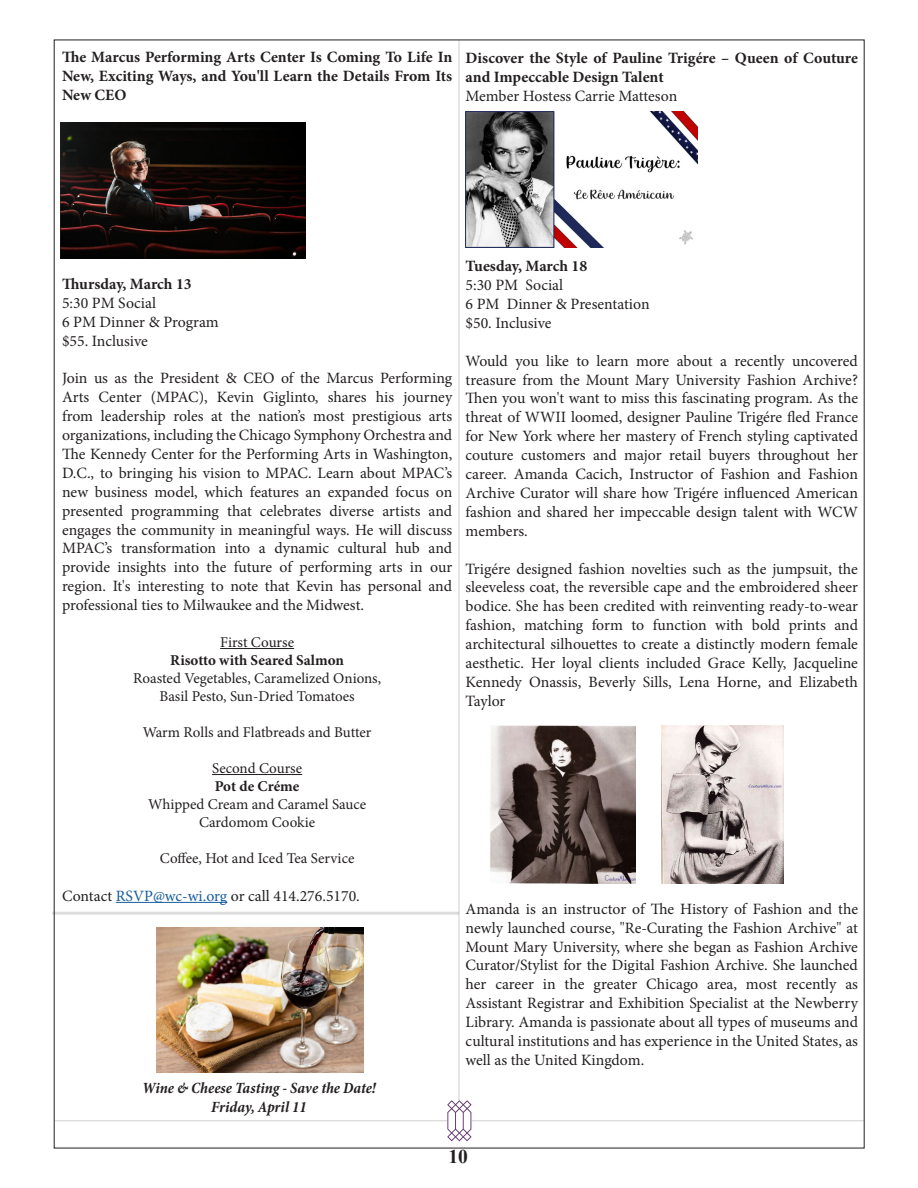
<style>
.page{position:relative;width:918px;height:1188px;background:#fff}
.page>*{position:absolute;margin:0;border:0;box-sizing:border-box;transform-origin:0 0}
.t1{font:700 19.5px "Times New Roman";color:#231f20}
.body_typeface{font:15.75px/18.9px "Minion Pro";color:#231f20;text-align:justify}
.body_typeface-2{font:700 15.75px/18.9px "Minion Pro";color:#231f20;text-align:justify}
.body_typeface-3{font:italic 700 condensed 15.75px "Minion Pro";letter-spacing:-.005em;color:#231f20}
.body_typeface-4{font:15px "Minion Pro";color:#231f20}
.body_typeface-5{font:700 15px "Minion Pro";color:#231f20}
.s1{color:#175d9e}
</style>
<div class="page">
<hr style="left:54px;top:1120px;width:810px;height:1px;background:#cfd2d0">
<svg style="left:447px;top:1100px;width:25px;height:41px"></svg>
<hr style="left:458px;top:40px;width:2px;height:1060px;background:#231f20">
<hr style="left:52px;top:912px;width:407px;height:3px;background:#231f20">
<img style="left:61px;top:123px;width:245px;height:136px">
<hr style="left:220px;top:648px;width:74px;height:1px;background:#231f20">
<hr style="left:212px;top:774px;width:90px;height:1px;background:#231f20">
<hr style="left:116px;top:902px;width:111px;height:1px;background:#175d9e">
<img style="left:466px;top:111px;width:232px;height:137px">
<img style="left:490px;top:725px;width:145px;height:158px">
<img style="left:662px;top:726px;width:121px;height:157px">
<img style="left:156px;top:928px;width:208px;height:144px">
<p class="body_typeface-2" style="left:62px;top:47px;width:392px">The Marcus Performing Arts Center Is Coming To Life In New, Exciting Ways, and You'll Learn the Details From Its New CEO</p>
<p class="body_typeface-2" style="left:466px;top:49px;width:394px">Discover the Style of Pauline Trigére – Queen of Couture and Impeccable Design Talent</p>
<p class="body_typeface" style="left:466px;top:87px;width:213px">Member Hostess Carrie Matteson</p>
<p class="body_typeface-2" style="left:62px;top:274px;width:131px">Thursday, March 13</p>
<p class="body_typeface" style="left:62px;top:293px;width:96px">5:30 PM Social</p>
<p class="body_typeface" style="left:62px;top:312px;width:158px">6 PM Dinner &amp; Program</p>
<p class="body_typeface" style="left:62px;top:331px;width:87px">$55. Inclusive</p>
<p class="body_typeface" style="left:62px;top:369px;width:392px">Join us as the President &amp; CEO of the Marcus Performing Arts Center (MPAC), Kevin Giglinto, shares his journey from leadership roles at the nation’s most prestigious arts organizations, including the Chicago Symphony Orchestra and The Kennedy Center for the Performing Arts in Washington, D.C., to bringing his vision to MPAC. Learn about MPAC’s new business model, which features an expanded focus on presented programming that celebrates diverse artists and engages the community in meaningful ways. He will discuss MPAC’s transformation into a dynamic cultural hub and provide insights into the future of performing arts in our region. It's interesting to note that Kevin has personal and professional ties to Milwaukee and the Midwest.</p>
<p class="body_typeface-4" style="left:220px;top:632px;width:75px">First Course</p>
<p class="body_typeface-5" style="left:170px;top:650px;width:175px">Risotto with Seared Salmon</p>
<p class="body_typeface-4" style="left:133px;top:668px;width:250px">Roasted Vegetables, Caramelized Onions,</p>
<p class="body_typeface-4" style="left:159px;top:686px;width:197px">Basil Pesto, Sun-Dried Tomatoes</p>
<p class="body_typeface-4" style="left:143px;top:722px;width:230px">Warm Rolls and Flatbreads and Butter</p>
<p class="body_typeface-4" style="left:212px;top:758px;width:92px">Second Course</p>
<p class="body_typeface-5" style="left:215px;top:776px;width:86px">Pot de Créme</p>
<p class="body_typeface-4" style="left:148px;top:794px;width:219px">Whipped Cream and Caramel Sauce</p>
<p class="body_typeface-4" style="left:199px;top:812px;width:118px">Cardomom Cookie</p>
<p class="body_typeface-4" style="left:160px;top:848px;width:196px">Coffee, Hot and Iced Tea Service</p>
<p class="body_typeface" style="left:62px;top:886px;width:299px">Contact <span class="s1">RSVP@wc-wi.org</span> or call 414.276.5170.</p>
<p class="body_typeface-3" style="left:142px;top:1077px;width:235px">Wine &amp; Cheese Tasting - Save the Date!</p>
<p class="body_typeface-3" style="left:211px;top:1096px;width:97px">Friday, April 11</p>
<p class="body_typeface-2" style="left:466px;top:256px;width:123px">Tuesday, March 18</p>
<p class="body_typeface" style="left:466px;top:276px;width:99px">5:30 PM Social</p>
<p class="body_typeface" style="left:466px;top:294px;width:186px">6 PM Dinner &amp; Presentation</p>
<p class="body_typeface" style="left:466px;top:313px;width:87px">$50. Inclusive</p>
<p class="body_typeface" style="left:466px;top:351px;width:394px">Would you like to learn more about a recently uncovered treasure from the Mount Mary University Fashion Archive?<br>Then you won't want to miss this fascinating program. As the threat of WWII loomed, designer Pauline Trigére fled France for New York where her mastery of French styling captivated couture customers and major retail buyers throughout her career. Amanda Cacich, Instructor of Fashion and Fashion Archive Curator will share how Trigére influenced American fashion and shared her impeccable design talent with WCW members.</p>
<p class="body_typeface" style="left:466px;top:559px;width:394px">Trigére designed fashion novelties such as the jumpsuit, the sleeveless coat, the reversible cape and the embroidered sheer bodice. She has been credited with reinventing ready-to-wear fashion, matching form to function with bold prints and architectural silhouettes to create a distinctly modern female aesthetic. Her loyal clients included Grace Kelly, Jacqueline Kennedy Onassis, Beverly Sills, Lena Horne, and Elizabeth Taylor</p>
<p class="body_typeface" style="left:466px;top:899px;width:394px">Amanda is an instructor of The History of Fashion and the newly launched course, "Re-Curating the Fashion Archive" at Mount Mary University, where she began as Fashion Archive Curator/Stylist for the Digital Fashion Archive. She launched her career in the greater Chicago area, most recently as Assistant Registrar and Exhibition Specialist at the Newberry Library. Amanda is passionate about all types of museums and cultural institutions and has experience in the United States, as well as the United Kingdom.</p>
<p class="t1" style="left:448px;top:1142px;width:21px">10</p>
</div>
